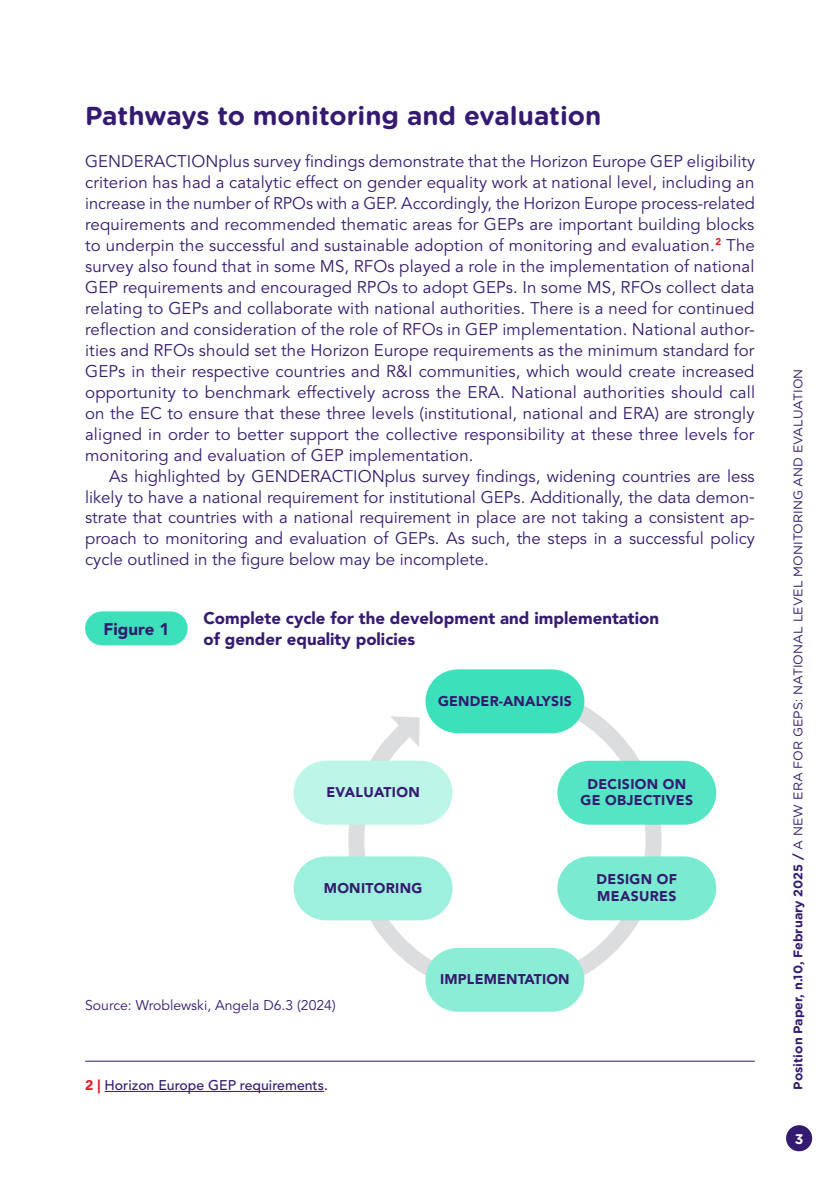
<style>
.page{position:relative;width:840px;height:1191px;background:#fff}
.page>*{position:absolute;margin:0;border:0;box-sizing:border-box;transform-origin:0 0}
.t1{font:700 26px "Gotham Rounded";color:#351b6f}
.t2{font:16.8px/21px "Avenir LTCE";letter-spacing:.005em;color:#351b6f;text-align:justify}
.t3{font:900 16.8px/20.8px "Avenir LTCE";color:#351b6f}
.t4{font:900 14px/16.8px "Avenir LTCE";letter-spacing:.025em;color:#351b6f}
.t5{font:14px "Avenir LTCE";color:#351b6f}
.t6{font:500 14px "Avenir LTCE";color:#351b6f}
.t7{font:700 14px "Gotham Rounded";color:#fff}
.t8{font:12.6px "Gotham Rounded";color:#351b6f}
.s1{font-weight:900;color:#ed1d24}
.s2{font-weight:700}
</style>
<div class="page">
<div style="left:785px;top:1125px;width:26px;height:26px;background:#351b6f;border-radius:50%"></div>
<svg style="left:337px;top:697px;width:335px;height:287px"></svg>
<hr style="left:85px;top:1060px;width:669px;height:1px;background:#351b6f">
<hr style="left:104px;top:1091px;width:220px;height:1px;background:#351b6f">
<div style="left:85px;top:611px;width:102px;height:34px;background:#3ce1bc;border-radius:17px"></div>
<svg style="left:425px;top:669px;width:159px;height:64px;background:#4de3c2"></svg>
<svg style="left:557px;top:760px;width:158px;height:64px;background:#64e7ca"></svg>
<svg style="left:293px;top:760px;width:159px;height:64px;background:#c3f5ea"></svg>
<svg style="left:557px;top:856px;width:158px;height:64px;background:#85ecd5"></svg>
<svg style="left:293px;top:856px;width:159px;height:64px;background:#a6f1e1"></svg>
<svg style="left:425px;top:947px;width:159px;height:64px;background:#96eeda"></svg>
<h1 class="t1" style="left:85px;top:96px;width:517px">Pathways to monitoring and evaluation</h1>
<p class="t2" style="left:85px;top:151px;width:671px">GENDERACTIONplus survey findings demonstrate that the Horizon Europe GEP eligibility criterion has had a catalytic effect on gender equality work at national level, including an increase in the number of RPOs with a GEP. Accordingly, the Horizon Europe process-related requirements and recommended thematic areas for GEPs are important building blocks to underpin the successful and sustainable adoption of monitoring and evaluation.<sup>2</sup> The survey also found that in some MS, RFOs played a role in the implementation of national GEP requirements and encouraged RPOs to adopt GEPs. In some MS, RFOs collect data relating to GEPs and collaborate with national authorities. There is a need for continued reflection and consideration of the role of RFOs in GEP implementation. National author&shy;ities and RFOs should set the Horizon Europe requirements as the minimum standard for GEPs in their respective countries and R&amp;I communities, which would create increased opportunity to benchmark effectively across the ERA. National authorities should call on the EC to ensure that these three levels (institutional, national and ERA) are strongly aligned in order to better support the collective responsibility at these three levels for monitoring and evaluation of GEP implementation.</p>
<p class="t2" style="left:85px;top:465px;width:671px;text-indent:24px">As highlighted by GENDERACTIONplus survey findings, widening countries are less likely to have a national requirement for institutional GEPs. Additionally, the data demon&shy;strate that countries with a national requirement in place are not taking a consistent ap&shy;proach to monitoring and evaluation of GEPs. As such, the steps in a successful policy cycle outlined in the figure below may be incomplete.</p>
<p class="t3" style="left:103px;top:618px;width:67px">FIGURE 1</p>
<p class="t3" style="left:203px;top:608px;width:457px">COMPLETE CYCLE FOR THE DEVELOPMENT AND IMPLEMENTATION<br>OF GENDER EQUALITY POLICIES</p>
<p class="t4" style="left:438px;top:692px;width:135px">GENDER-ANALYSIS</p>
<p class="t4" style="left:326px;top:783px;width:95px">EVALUATION</p>
<p class="t4" style="left:323px;top:879px;width:100px">MONITORING</p>
<p class="t4" style="left:580px;top:775px;width:107px;text-align:center">DECISION ON<br>GE OBJECTIVES</p>
<p class="t4" style="left:596px;top:871px;width:81px">DESIGN OF<br>MEASURES</p>
<p class="t5" style="left:85px;top:996px;width:252px">Source: Wroblewski, Angela D6.3 (2024)</p>
<p class="t6" style="left:85px;top:1076px;width:244px"><span class="s1">2 |</span> Horizon Europe GEP requirements.</p>
<p class="t4" style="left:440px;top:970px;width:131px">IMPLEMENTATION</p>
<p class="t8" style="left:788px;top:1089px;width:722px;rotate:-90deg"><span class="s2">Position Paper, n.10, February 2025 /</span> A NEW ERA FOR GEPS: NATIONAL LEVEL MONITORING AND EVALUATION</p>
<p class="t7" style="left:794px;top:1128px;width:10px">3</p>
</div>
